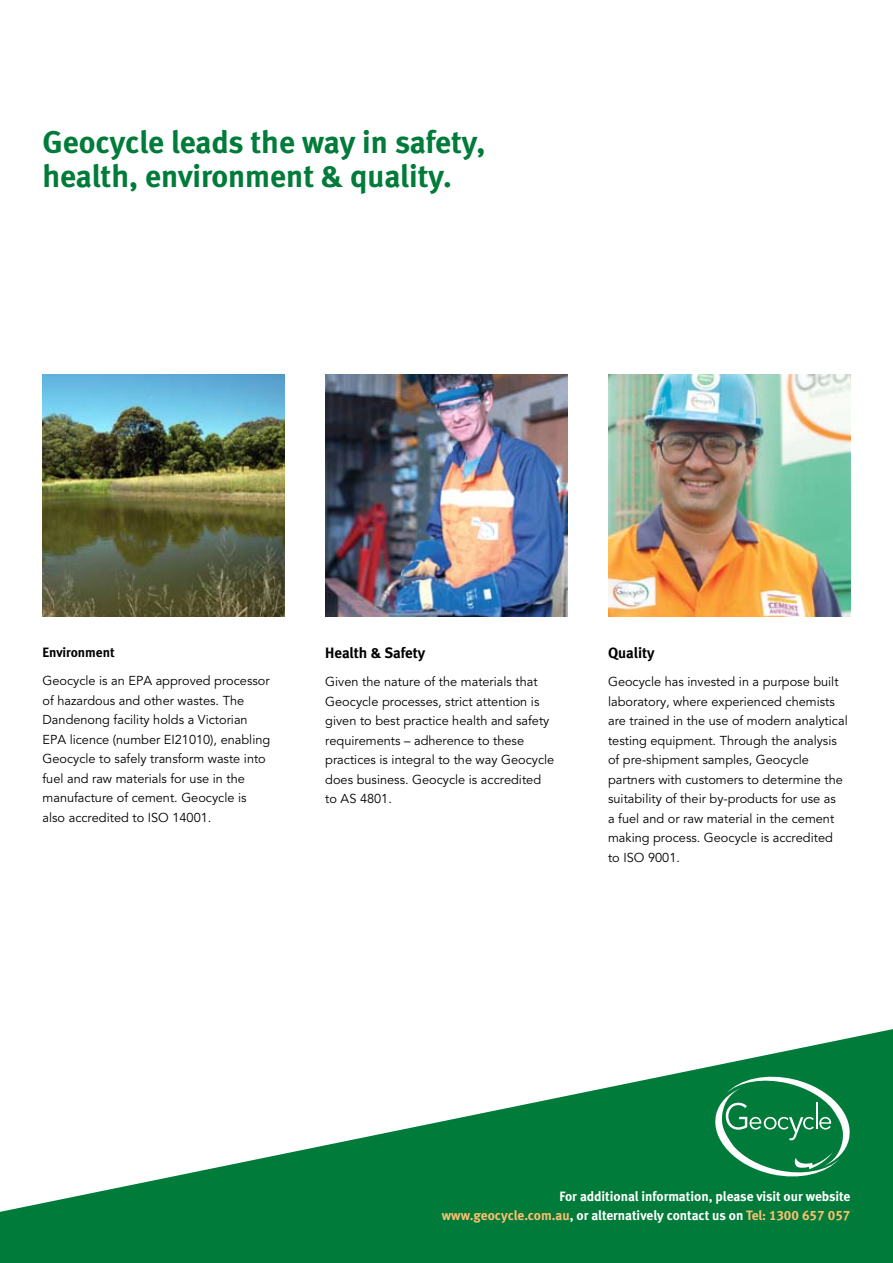
<style>
.page{position:relative;width:893px;height:1263px;background:#fff}
.page>*{position:absolute;margin:0;border:0;box-sizing:border-box;transform-origin:0 0}
.t1{font:31.5px/34.5px "Meta Bold LF";color:#007b39}
.t2{font:15px "Meta Bold LF";color:#000}
.t3{font:13.5px/19.5px "Meta Bold LF";color:#fff;text-align:right}
.t4{font:13.5px "Meta Bold LF";color:#000}
.t5{font:12.75px/19.5px "Avenir FP";color:#000}
.s1{color:#fdbf71}
</style>
<div class="page">
<svg style="left:0;top:1029px;width:893px;height:234px;fill:#007b39"></svg>
<svg style="left:711px;top:1073px;width:144px;height:107px;background:#299058"></svg>
<img style="left:43px;top:374px;width:242px;height:243px">
<img style="left:325px;top:374px;width:243px;height:243px">
<img style="left:608px;top:374px;width:242px;height:243px">
<h1 class="t1" style="left:43px;top:124px;width:444px">Geocycle leads the way in safety, health, environment &amp; quality.</h1>
<p class="t4" style="left:43px;top:644px;width:74px">Environment</p>
<p class="t5" style="left:43px;top:671px;width:229px">Geocycle is an EPA approved processor of hazardous and other wastes. The Dandenong facility holds a Victorian EPA licence (number EI21010), enabling Geocycle to safely transform waste into fuel and raw materials for use in the manufacture of cement. Geocycle is also accredited to ISO 14001.</p>
<p class="t2" style="left:325px;top:644px;width:102px">Health &amp; Safety</p>
<p class="t5" style="left:325px;top:673px;width:231px">Given the nature of the materials that Geocycle processes, strict attention is given to best practice health and safety requirements – adherence to these practices is integral to the way Geocycle does business. Geocycle is accredited to AS 4801.</p>
<p class="t2" style="left:608px;top:644px;width:48px">Quality</p>
<p class="t5" style="left:608px;top:673px;width:241px">Geocycle has invested in a purpose built laboratory, where experienced chemists are trained in the use of modern analytical testing equipment. Through the analysis of pre-shipment samples, Geocycle partners with customers to determine the suitability of their by-products for use as<br>a fuel and or raw material in the cement making process. Geocycle is accredited to ISO 9001.</p>
<p class="t3" style="left:442px;top:1186px;width:410px">For additional information, please visit our website <span class="s1">www.geocycle.com.au</span>, or alternatively contact us on <span class="s1">Tel: 1300 657 057</span></p>
</div>
